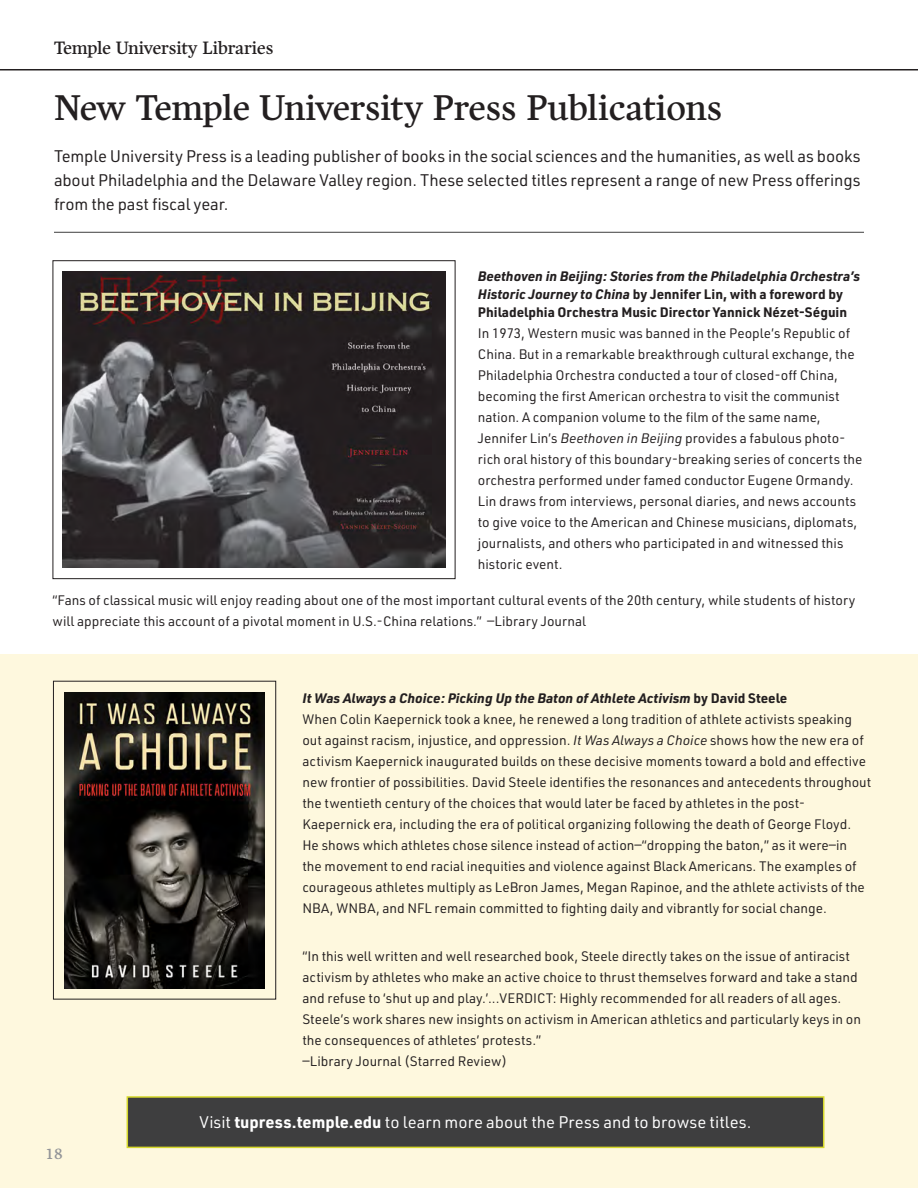
<style>
.page{position:relative;width:918px;height:1188px;background:#fff}
.page>*{position:absolute;margin:0;border:0;box-sizing:border-box;transform-origin:0 0}
.t1{font:36px "Harfang";letter-spacing:-.01em;color:#231f20}
.t2{font:18px "Harfang";letter-spacing:-.01em;color:#231f20}
.t3{font:16.5px/24px "URWDIN";letter-spacing:-.01em;color:#231f20;text-align:justify}
.t4{font:16.5px "URWDIN";color:#fff}
.t5{font:15px "Harfang";color:#939598}
.t6{font:13.5px/21px "URWDIN";color:#231f20}
.t7{font:700 13.5px/18px "URWDIN";color:#231f20}
.t8{font:italic 700 13.5px "URWDIN";color:#231f20}
.s1{font-style:italic}
.s2{font-style:normal}
.s3{font-weight:700}
</style>
<div class="page">
<hr style="left:0;top:69px;width:918px;height:1px;background:#231f20">
<div style="left:0;top:654px;width:918px;height:534px;background:#fef8de"></div>
<hr style="left:54px;top:232px;width:810px;height:1px;background:#3e3e3f">
<img style="left:63px;top:272px;width:382px;height:296px">
<div style="left:53px;top:260px;width:402px;height:319px;border:1px solid #231f20"></div>
<img style="left:64px;top:692px;width:201px;height:296px">
<div style="left:53px;top:681px;width:223px;height:319px;border:1px solid #231f20"></div>
<div style="left:127px;top:1096px;width:697px;height:52px;background:#3e3e3f;border:2px solid #d6d82b"></div>
<h2 class="t2" style="left:54px;top:37px;width:221px">Temple University Libraries</h2>
<h1 class="t1" style="left:54px;top:86px;width:670px">New Temple University Press Publications</h1>
<p class="t3" style="left:54px;top:143px;width:808px">Temple University Press is a leading publisher of books in the social sciences and the humanities, as well as books about Philadelphia and the Delaware Valley region. These selected titles represent a range of new Press oferings from the past fscal year.</p>
<p class="t7" style="left:478px;top:266px;width:384px"><span class="s1">Beethoven in Beijing: Stories from the Philadelphia Orchestra’s<br>Historic Journey to China</span> by Jennifer Lin, with a foreword by<br>Philadelphia Orchestra Music Director Yannick Nézet-Séguin</p>
<p class="t6" style="left:478px;top:322px;width:386px">In 1973, Western music was banned in the People’s Republic of China. But in a remarkable breakthrough cultural exchange, the Philadelphia Orchestra conducted a tour of closed-of China, becoming the frst American orchestra to visit the communist nation. A companion volume to the flm of the same name, Jennifer Lin’s <span class="s1">Beethoven in Beijing</span> provides a fabulous photo&shy;rich oral history of this boundary-breaking series of concerts the orchestra performed under famed conductor Eugene Ormandy.<br>Lin draws from interviews, personal diaries, and news accounts to give voice to the American and Chinese musicians, diplomats, journalists, and others who participated in and witnessed this historic event.</p>
<p class="t6" style="left:53px;top:589px;width:804px">“Fans of classical music will enjoy reading about one of the most important cultural events of the 20th century, while students of history will appreciate this account of a pivotal moment in U.S.-China relations.” —Library Journal</p>
<h5 class="t8" style="left:302px;top:689px;width:486px">It Was Always a Choice: Picking Up the Baton of Athlete Activism <span class="s2">by David Steele</span></h5>
<p class="t6" style="left:302px;top:708px;width:570px">When Colin Kaepernick took a knee, he renewed a long tradition of athlete activists speaking out against racism, injustice, and oppression. <span class="s1">It Was Always a Choice</span> shows how the new era of activism Kaepernick inaugurated builds on these decisive moments toward a bold and efective new frontier of possibilities. David Steele identifes the resonances and antecedents throughout the twentieth century of the choices that would later be faced by athletes in the post-Kaepernick era, including the era of political organizing following the death of George Floyd.<br>He shows which athletes chose silence instead of action—“dropping the baton,” as it were—in<br>the movement to end racial inequities and violence against Black Americans. The examples of courageous athletes multiply as LeBron James, Megan Rapinoe, and the athlete activists of the NBA, WNBA, and NFL remain committed to fghting daily and vibrantly for social change.</p>
<p class="t6" style="left:302px;top:945px;width:560px">“In this well written and well researched book, Steele directly takes on the issue of antiracist activism by athletes who make an active choice to thrust themselves forward and take a stand and refuse to ‘shut up and play.’...VERDICT: Highly recommended for all readers of all ages.<br>Steele’s work shares new insights on activism in American athletics and particularly keys in on the consequences of athletes’ protests.”<br>—Library Journal (Starred Review)</p>
<p class="t5" style="left:27px;top:1145px;width:38px">1818</p>
<p class="t4" style="left:199px;top:1111px;width:554px">Visit <span class="s3">tupress.temple.edu</span> to learn more about the Press and to browse titles.</p>
</div>
